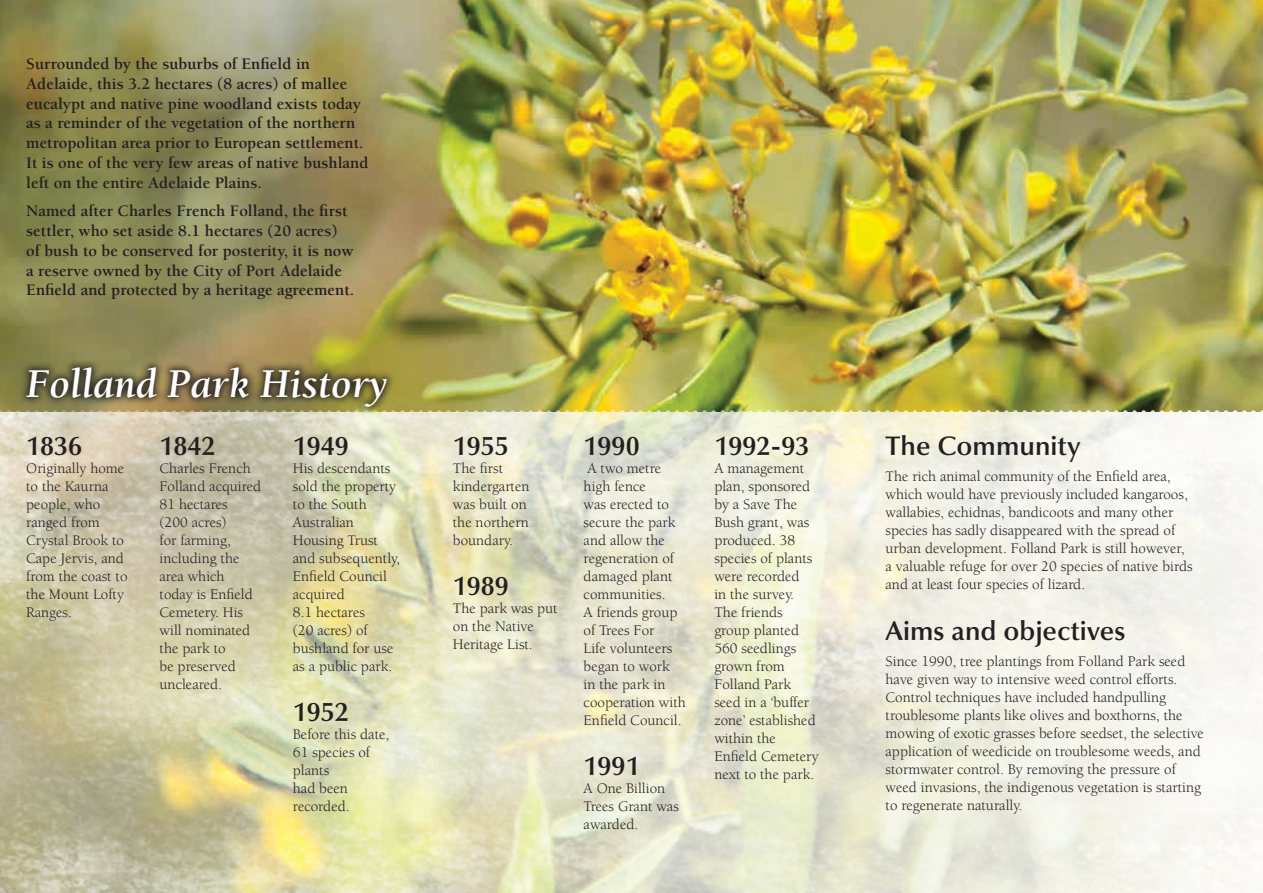
<style>
.page{position:relative;width:1263px;height:893px;background:#fff}
.page>*{position:absolute;margin:0;border:0;box-sizing:border-box;transform-origin:0 0}
.t1{font:italic 700 42px "Berkeley";color:#fff}
.t2{font:600 27px "Optima LT Std";color:#231f20}
.t3{font:700 16.5px/19.8px "Berkeley Std";color:#231f20}
.t4{font:15px/18px "Berkeley Std";color:#231f20}
</style>
<div class="page">
<img style="left:0;top:0;width:1263px;height:410px">
<img style="left:0;top:410px;width:1263px;height:2px">
<img style="left:0;top:412px;width:1263px;height:481px">
<svg style="left:17px;top:359px;width:378px;height:56px;background:#7a7047"></svg>
<p class="t3" style="left:26px;top:54px;width:344px">Surrounded by the suburbs of Enfield in Adelaide, this 3.2 hectares (8 acres) of mallee eucalypt and native pine woodland exists today as a reminder of the vegetation of the northern metropolitan area prior to European settlement.<br>It is one of the very few areas of native bushland left on the entire Adelaide Plains.</p>
<p class="t3" style="left:26px;top:201px;width:330px">Named after Charles French Folland, the first settler, who set aside 8.1 hectares (20 acres) of bush to be conserved for posterity, it is now a reserve owned by the City of Port Adelaide Enfield and protected by a heritage agreement.</p>
<h1 class="t1" style="left:26px;top:361px;width:363px">Folland Park History</h1>
<h2 class="t2" style="left:26px;top:430px;width:58px">1836</h2>
<p class="t4" style="left:26px;top:459px;width:103px">Originally home to the Kaurna people, who ranged from<br>Crystal Brook to<br>Cape Jervis, and from the coast to the Mount Lofty<br>Ranges.</p>
<h2 class="t2" style="left:160px;top:430px;width:58px">1842</h2>
<p class="t4" style="left:160px;top:459px;width:103px">Charles French<br>Folland acquired<br>81 hectares<br>(200 acres)<br>for farming, including the area which today is Enfield<br>Cemetery. His will nominated the park to<br>be preserved uncleared.</p>
<h2 class="t2" style="left:293px;top:430px;width:58px">1949</h2>
<p class="t4" style="left:293px;top:459px;width:109px">His descendants sold the property to the South<br>Australian<br>Housing Trust and subsequently,<br>Enfield Council acquired<br>8.1 hectares<br>(20 acres) of bushland for use as a public park.</p>
<h2 class="t2" style="left:293px;top:696px;width:58px">1952</h2>
<p class="t4" style="left:293px;top:726px;width:98px">Before this date,<br>61 species of plants<br>had been recorded.</p>
<h2 class="t2" style="left:453px;top:430px;width:58px">1955</h2>
<p class="t4" style="left:453px;top:459px;width:78px">The first kindergarten was built on the northern boundary.</p>
<h2 class="t2" style="left:453px;top:570px;width:58px">1989</h2>
<p class="t4" style="left:453px;top:600px;width:106px">The park was put on the Native<br>Heritage List.</p>
<h2 class="t2" style="left:584px;top:430px;width:58px">1990</h2>
<p class="t4" style="left:584px;top:459px;width:104px">A two metre high fence<br>was erected to secure the park and allow the regeneration of damaged plant communities.<br>A friends group of Trees For<br>Life volunteers began to work<br>in the park in cooperation with<br>Enfield Council.</p>
<h2 class="t2" style="left:584px;top:750px;width:58px">1991</h2>
<p class="t4" style="left:584px;top:780px;width:97px">A One Billion<br>Trees Grant was awarded.</p>
<h2 class="t2" style="left:714px;top:430px;width:97px">1992-93</h2>
<p class="t4" style="left:714px;top:459px;width:106px">A management plan, sponsored by a Save The<br>Bush grant, was produced. 38 species of plants were recorded<br>in the survey.<br>The friends group planted<br>560 seedlings grown from<br>Folland Park seed in a ‘buffer zone’ established within the<br>Enfield Cemetery next to the park.</p>
<h2 class="t2" style="left:885px;top:430px;width:196px">The Community</h2>
<p class="t4" style="left:885px;top:468px;width:309px">The rich animal community of the Enfield area, which would have previously included kangaroos, wallabies, echidnas, bandicoots and many other species has sadly disappeared with the spread of urban development. Folland Park is still however, a valuable refuge for over 20 species of native birds and at least four species of lizard.</p>
<h2 class="t2" style="left:885px;top:615px;width:241px">Aims and objectives</h2>
<p class="t4" style="left:885px;top:653px;width:320px">Since 1990, tree plantings from Folland Park seed have given way to intensive weed control efforts.<br>Control techniques have included handpulling troublesome plants like olives and boxthorns, the mowing of exotic grasses before seedset, the selective application of weedicide on troublesome weeds, and stormwater control. By removing the pressure of weed invasions, the indigenous vegetation is starting to regenerate naturally.</p>
</div>
